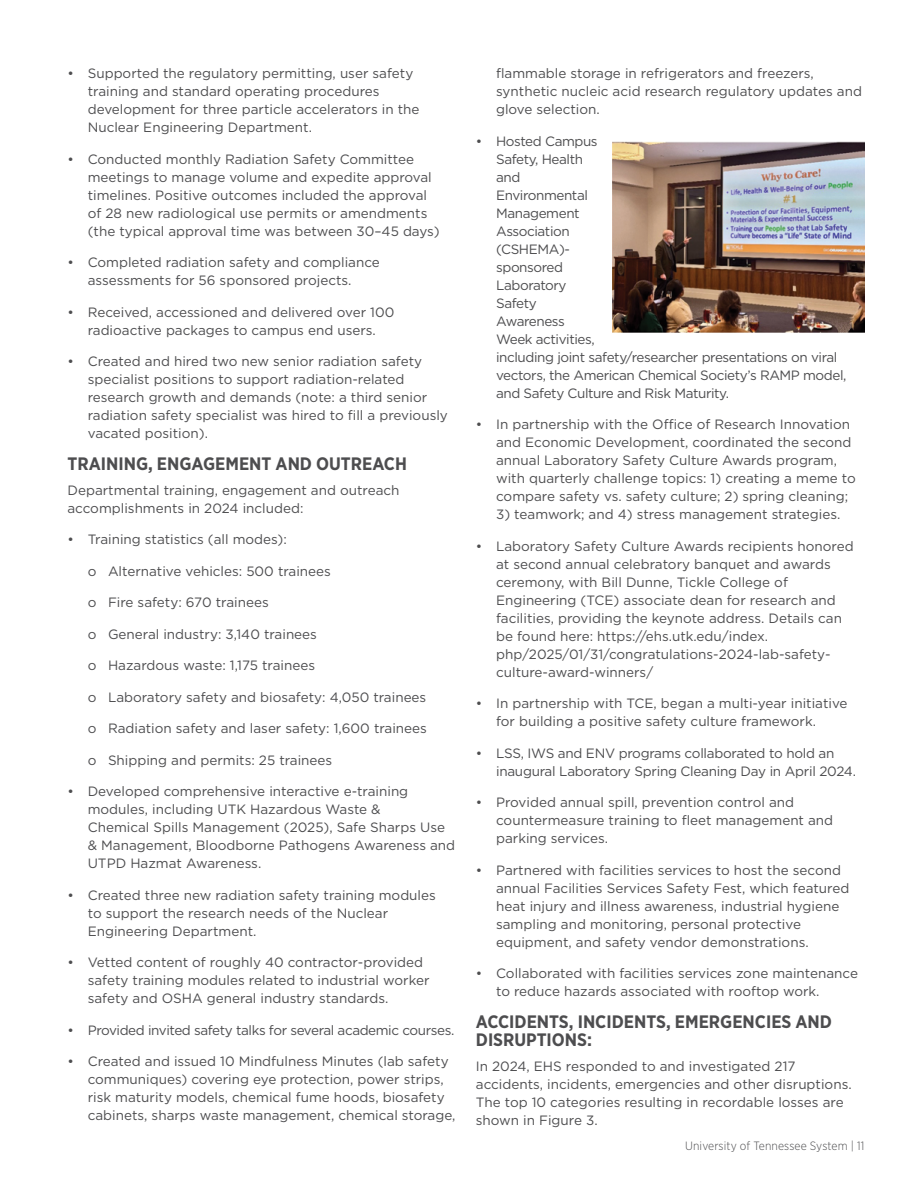
<style>
.page{position:relative;width:918px;height:1188px;background:#fff}
.page>*{position:absolute;margin:0;border:0;box-sizing:border-box;transform-origin:0 0}
.t1{font:700 18px/18px "Gotham Narrow";color:#4d4d4f}
.body_copy_gotham_9_12_cg11{font:13.5px/18px "Gotham";color:#4d4d4f}
.body_copy_gotham_9_12_cg11-2{font:13.5px/18px "Gotham";letter-spacing:-.03em;color:#4d4d4f}
.body_copy_gotham_9_12_cg11-3{font:13.5px/18px "Gotham";letter-spacing:-.02em;color:#4d4d4f}
.t2{font:300 12px "Gotham Narrow";letter-spacing:.01em;color:#4d4d4f}
</style>
<div class="page">
<img style="left:612px;top:141px;width:252px;height:191px">
<p class="body_copy_gotham_9_12_cg11" style="left:88px;top:64px;width:333px;text-indent:-20px">• Supported the regulatory permitting, user safety training and standard operating procedures development for three particle accelerators in the Nuclear Engineering Department.</p>
<p class="body_copy_gotham_9_12_cg11" style="left:88px;top:150px;width:353px;text-indent:-20px">• Conducted monthly Radiation Safety Committee meetings to manage volume and expedite approval timelines. Positive outcomes included the approval of 28 new radiological use permits or amendments (the typical approval time was between 30–45 days)</p>
<p class="body_copy_gotham_9_12_cg11" style="left:68px;top:253px;width:314px;text-align:center">• Completed radiation safety and compliance assessments for 56 sponsored projects.</p>
<p class="body_copy_gotham_9_12_cg11" style="left:68px;top:303px;width:328px;text-align:center">• Received, accessioned and delivered over 100 radioactive packages to campus end users.</p>
<p class="body_copy_gotham_9_12_cg11" style="left:88px;top:352px;width:362px;text-indent:-20px">• Created and hired two new senior radiation safety specialist positions to support radiation-related research growth and demands (note: a third senior radiation safety specialist was hired to fill a previously vacated position).</p>
<p class="t1" style="left:68px;top:454px;width:341px">TRAINING, ENGAGEMENT AND OUTREACH</p>
<p class="body_copy_gotham_9_12_cg11" style="left:68px;top:480px;width:334px">Departmental training, engagement and outreach accomplishments in 2024 included:</p>
<p class="body_copy_gotham_9_12_cg11" style="left:68px;top:530px;width:221px">• Training statistics (all modes):</p>
<p class="body_copy_gotham_9_12_cg11" style="left:88px;top:561px;width:245px">o Alternative vehicles: 500 trainees</p>
<p class="body_copy_gotham_9_12_cg11" style="left:88px;top:593px;width:183px">o Fire safety: 670 trainees</p>
<p class="body_copy_gotham_9_12_cg11" style="left:88px;top:624px;width:231px">o General industry: 3,140 trainees</p>
<p class="body_copy_gotham_9_12_cg11" style="left:88px;top:656px;width:229px">o Hazardous waste: 1,175 trainees</p>
<p class="body_copy_gotham_9_12_cg11" style="left:88px;top:687px;width:340px">o Laboratory safety and biosafety: 4,050 trainees</p>
<p class="body_copy_gotham_9_12_cg11" style="left:88px;top:719px;width:341px">o Radiation safety and laser safety: 1,600 trainees</p>
<p class="body_copy_gotham_9_12_cg11" style="left:88px;top:750px;width:246px">o Shipping and permits: 25 trainees</p>
<p class="body_copy_gotham_9_12_cg11" style="left:88px;top:782px;width:369px;text-indent:-20px">• Developed comprehensive interactive e-training modules, including UTK Hazardous Waste &amp;<br>Chemical Spills Management (2025), Safe Sharps Use &amp; Management, Bloodborne Pathogens Awareness and UTPD Hazmat Awareness.</p>
<p class="body_copy_gotham_9_12_cg11" style="left:88px;top:885px;width:350px;text-indent:-20px">• Created three new radiation safety training modules to support the research needs of the Nuclear<br>Engineering Department.</p>
<p class="body_copy_gotham_9_12_cg11" style="left:88px;top:953px;width:343px;text-indent:-20px">• Vetted content of roughly 40 contractor-provided safety training modules related to industrial worker safety and OSHA general industry standards.</p>
<p class="body_copy_gotham_9_12_cg11-2" style="left:68px;top:1020px;width:388px">• Provided invited safety talks for several academic courses.</p>
<p class="body_copy_gotham_9_12_cg11" style="left:88px;top:1052px;width:369px;text-indent:-20px">• Created and issued 10 Mindfulness Minutes (lab safety communiques) covering eye protection, power strips, risk maturity models, chemical fume hoods, biosafety cabinets, sharps waste management, chemical storage,</p>
<p class="body_copy_gotham_9_12_cg11" style="left:496px;top:64px;width:367px">flammable storage in refrigerators and freezers, synthetic nucleic acid research regulatory updates and glove selection.</p>
<p class="body_copy_gotham_9_12_cg11-2" style="left:496px;top:132px;width:352px;text-indent:-20px">• Hosted Campus<br>Safety, Health<br>and<br>Environmental<br>Management<br>Association<br>(CSHEMA)-<br>sponsored<br>Laboratory<br>Safety<br>Awareness<br>Week activities,<br>including joint safety/researcher presentations on viral vectors, the American Chemical Society’s RAMP model, and Safety Culture and Risk Maturity.</p>
<p class="body_copy_gotham_9_12_cg11" style="left:496px;top:415px;width:361px;text-indent:-20px">• In partnership with the Office of Research Innovation and Economic Development, coordinated the second annual Laboratory Safety Culture Awards program, with quarterly challenge topics: 1) creating a meme to compare safety vs. safety culture; 2) spring cleaning;</p>
<p class="body_copy_gotham_9_12_cg11" style="left:496px;top:505px;width:346px">3) teamwork; and 4) stress management strategies.</p>
<p class="body_copy_gotham_9_12_cg11" style="left:496px;top:537px;width:359px;text-indent:-20px">• Laboratory Safety Culture Awards recipients honored at second annual celebratory banquet and awards ceremony, with Bill Dunne, Tickle College of Engineering (TCE) associate dean for research and facilities, providing the keynote address. Details can be found here: https://ehs.utk.edu/index. php/2025/01/31/congratulations-2024-lab-safety&shy;culture-award-winners/</p>
<p class="body_copy_gotham_9_12_cg11" style="left:496px;top:694px;width:353px;text-indent:-20px">• In partnership with TCE, began a multi-year initiative for building a positive safety culture framework.</p>
<p class="body_copy_gotham_9_12_cg11-3" style="left:496px;top:744px;width:361px;text-indent:-20px">• LSS, IWS and ENV programs collaborated to hold an inaugural Laboratory Spring Cleaning Day in April 2024.</p>
<p class="body_copy_gotham_9_12_cg11" style="left:496px;top:793px;width:339px;text-indent:-20px">• Provided annual spill, prevention control and countermeasure training to fleet management and parking services.</p>
<p class="body_copy_gotham_9_12_cg11" style="left:496px;top:861px;width:355px;text-indent:-20px">• Partnered with facilities services to host the second annual Facilities Services Safety Fest, which featured heat injury and illness awareness, industrial hygiene sampling and monitoring, personal protective equipment, and safety vendor demonstrations.</p>
<p class="body_copy_gotham_9_12_cg11" style="left:496px;top:964px;width:363px;text-indent:-20px">• Collaborated with facilities services zone maintenance to reduce hazards associated with rooftop work.</p>
<p class="t1" style="left:476px;top:1012px;width:358px">ACCIDENTS, INCIDENTS, EMERGENCIES AND<br>DISRUPTIONS:</p>
<p class="body_copy_gotham_9_12_cg11" style="left:476px;top:1056px;width:377px">In 2024, EHS responded to and investigated 217 accidents, incidents, emergencies and other disruptions.<br>The top 10 categories resulting in recordable losses are shown in Figure 3.</p>
<p class="t2" style="left:685px;top:1139px;width:181px">University of Tennessee System | 11</p>
</div>
